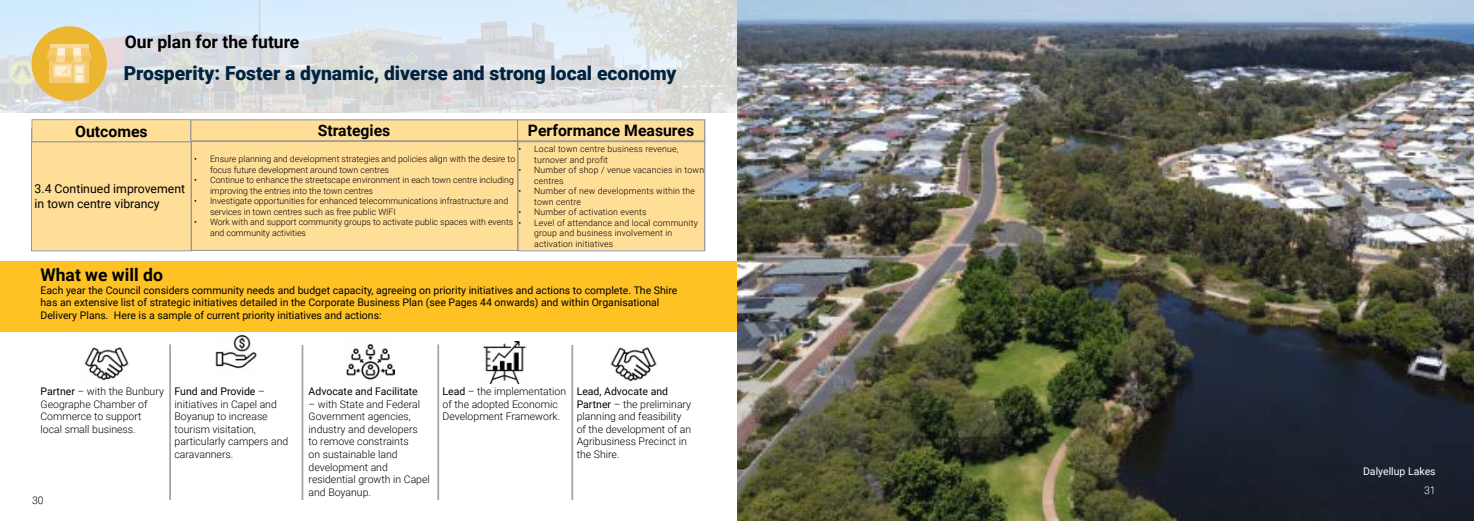
<style>
.page{position:relative;width:1474px;height:521px;background:#fff}
.page>*{position:absolute;margin:0;border:0;box-sizing:border-box;transform-origin:0 0}
.t1{font:900 19.25px "Roboto";color:#00223e}
.t2{font:700 17.5px "Roboto";color:#000}
.t3{font:700 15.75px "Roboto";color:#000}
.t4{font:12.25px/14.7px "Roboto";color:#000}
.t5{font:300 10.5px/12.6px "Roboto";color:#000}
.t6{font:10.5px/12.6px "Roboto";color:#000}
.t7{font:10.5px "Roboto";color:#fff}
.t8{font:300 10.5px "Roboto";color:#fff}
.t9{font:300 8.75px/10.5px "Roboto";color:#000}
.t10{font:300 8.75px/10.5px "Roboto";letter-spacing:.02em;color:#000}
.s1{font-weight:400}
</style>
<div class="page">
<img style="left:0;top:0;width:737px;height:113px">
<div style="left:0;top:261px;width:737px;height:70px;background:#fec225"></div>
<div style="left:32px;top:119px;width:673px;height:131px;background:#ffde97"></div>
<div style="left:190px;top:119px;width:328px;height:22px;border:1px solid #939598"></div>
<div style="left:517px;top:119px;width:188px;height:22px;border:1px solid #939598"></div>
<div style="left:31px;top:141px;width:161px;height:110px;border:1px solid #939598"></div>
<div style="left:191px;top:141px;width:327px;height:110px;border:1px solid #939598"></div>
<div style="left:517px;top:141px;width:188px;height:110px;border:1px solid #939598"></div>
<div style="left:32px;top:119px;width:159px;height:23px;border:1px solid #a5a4a4"></div>
<div style="left:31px;top:26px;width:76px;height:75px;background:#edb630;border-radius:50%"></div>
<svg style="left:50px;top:44px;width:38px;height:4px"></svg>
<svg style="left:47px;top:48px;width:44px;height:35px;background:#f5d388"></svg>
<img style="left:214px;top:331px;width:44px;height:38px">
<img style="left:347px;top:344px;width:47px;height:36px">
<hr style="left:169px;top:344px;width:2px;height:156px;background:#a5a4a4">
<hr style="left:301px;top:345px;width:2px;height:155px;background:#a5a4a4">
<hr style="left:437px;top:344px;width:2px;height:156px;background:#a5a4a4">
<hr style="left:571px;top:345px;width:2px;height:155px;background:#a5a4a4">
<img style="left:84px;top:347px;width:45px;height:34px">
<img style="left:610px;top:347px;width:47px;height:34px">
<img style="left:483px;top:342px;width:43px;height:42px">
<img style="left:737px;top:0;width:736px;height:521px">
<p class="t2" style="left:125px;top:29px;width:176px">Our plan for the future</p>
<p class="t1" style="left:124px;top:60px;width:554px">Prosperity: Foster a dynamic, diverse and strong local economy</p>
<p class="t3" style="left:75px;top:120px;width:74px">Outcomes</p>
<p class="t4" style="left:35px;top:181px;width:152px">3.4 Continued improvement in town centre vibrancy</p>
<p class="t3" style="left:318px;top:120px;width:74px">Strategies</p>
<p class="t3" style="left:528px;top:120px;width:168px">Performance Measures</p>
<p class="t10" style="left:534px;top:144px;width:146px;text-indent:-16px">• Local town centre business revenue, turnover and profit</p>
<p class="t10" style="left:534px;top:165px;width:171px;text-indent:-16px">• Number of shop / venue vacancies in town centres</p>
<p class="t10" style="left:534px;top:186px;width:162px;text-indent:-16px">• Number of new developments within the town centre</p>
<p class="t10" style="left:518px;top:207px;width:130px">• Number of activation events</p>
<p class="t10" style="left:534px;top:217px;width:165px;text-indent:-16px">• Level of attendance and local community group and business involvement in activation initiatives</p>
<p class="t9" style="left:210px;top:154px;width:307px;text-indent:-16px">• Ensure planning and development strategies and policies align with the desire to focus future development around town centres</p>
<p class="t9" style="left:210px;top:175px;width:305px;text-indent:-16px">• Continue to enhance the streetscape environment in each town centre including improving the entries into the town centres</p>
<p class="t9" style="left:210px;top:196px;width:300px;text-indent:-16px">• Investigate opportunities for enhanced telecommunications infrastructure and services in town centres such as free public WIFI</p>
<p class="t9" style="left:210px;top:217px;width:305px;text-indent:-16px">• Work with and support community groups to activate public spaces with events and community activities</p>
<p class="t2" style="left:40px;top:262px;width:124px">What we will do</p>
<p class="t6" style="left:40px;top:283px;width:638px">Each year the Council considers community needs and budget capacity, agreeing on priority initiatives and actions to complete. The Shire has an extensive list of strategic initiatives detailed in the Corporate Business Plan (see Pages 44 onwards) and within Organisational<br>Delivery Plans. Here is a sample of current priority initiatives and actions:</p>
<p class="t5" style="left:40px;top:384px;width:125px"><span class="s1">Partner</span> – with the Bunbury<br>Geographe Chamber of<br>Commerce to support local small business.</p>
<p class="t5" style="left:174px;top:384px;width:115px"><span class="s1">Fund and Provide</span> – initiatives in Capel and<br>Boyanup to increase tourism visitation, particularly campers and caravanners.</p>
<p class="t6" style="left:308px;top:384px;width:111px">Advocate and Facilitate</p>
<p class="t5" style="left:308px;top:397px;width:123px">– with State and Federal<br>Government agencies, industry and developers<br>to remove constraints<br>on sustainable land development and residential growth in Capel and Boyanup.</p>
<p class="t5" style="left:32px;top:494px;width:13px">30</p>
<p class="t5" style="left:442px;top:384px;width:125px"><span class="s1">Lead</span> – the implementation of the adopted Economic<br>Development Framework.</p>
<p class="t5" style="left:576px;top:384px;width:116px"><span class="s1">Lead, Advocate and<br>Partner</span> – the preliminary planning and feasibility of the development of an<br>Agribusiness Precinct in the Shire.</p>
<p class="t7" style="left:1362px;top:464px;width:74px">Dalyellup Lakes</p>
<p class="t8" style="left:1423px;top:483px;width:13px">31</p>
</div>
